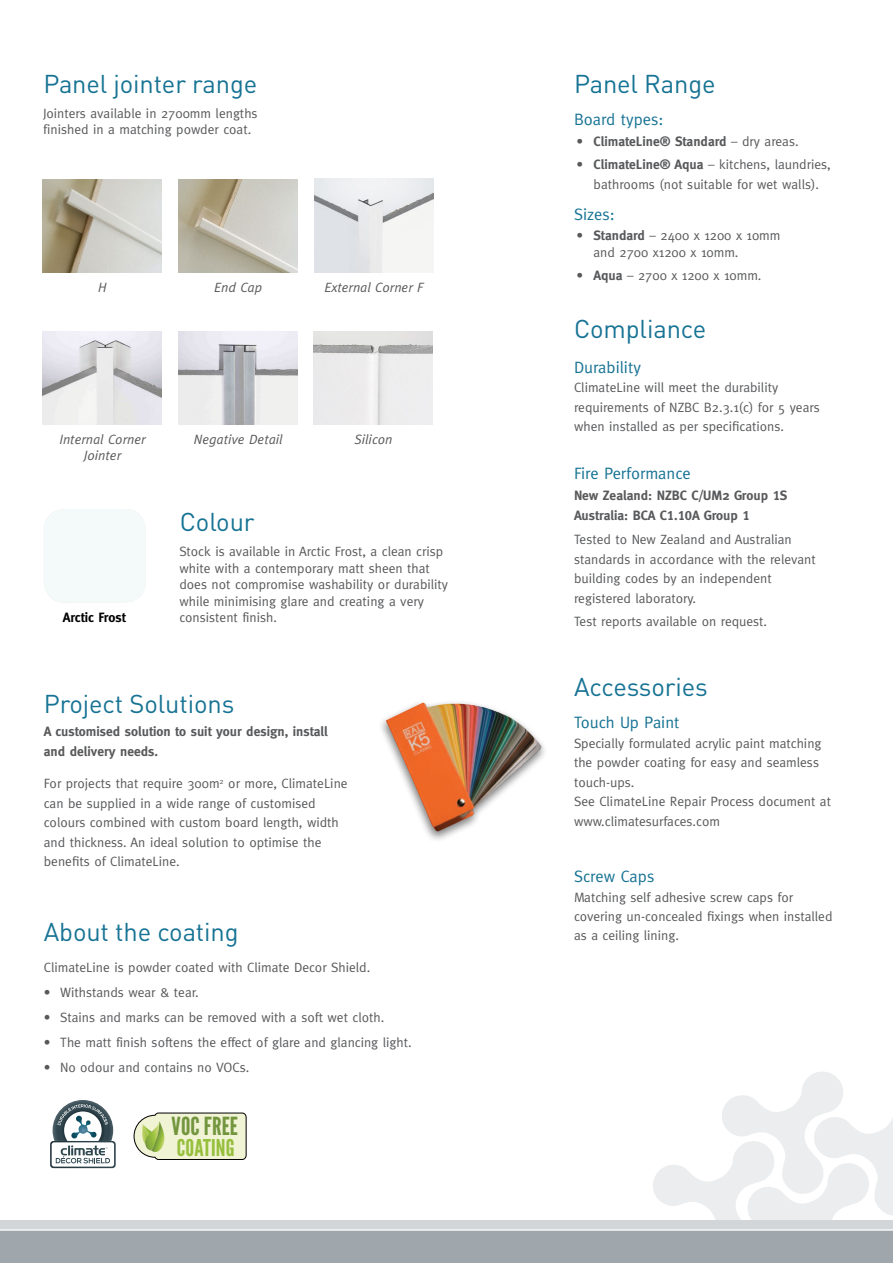
<style>
.page{position:relative;width:893px;height:1263px;background:#fff}
.page>*{position:absolute;margin:0;border:0;box-sizing:border-box;transform-origin:0 0}
.t1{font:25.5px "DIN";letter-spacing:-.005em;color:#177394}
.t2{font:24.9px "League Gothic";letter-spacing:.005em;color:#72953d;scale:1.06 1}
.t3{font:23.1px "League Gothic";letter-spacing:.005em;color:#96bf3d;scale:1.06 1}
.t4{font:16.5px "Meta";color:#177394}
.t5{font:13.5px/19.5px "Meta";color:#58595b}
.t6{font:700 13.5px/20.7px "Meta";color:#58595b}
.t7{font:italic 13.5px/16.5px "Meta";color:#58595b;text-align:center}
.t8{font:700 13.5px "Meta";color:#000}
.s1{font-weight:400}
.s2{font-weight:700}
.s3{font-family:"Meta Bold Caps";font-weight:400}
</style>
<div class="page">
<img style="left:179px;top:179px;width:119px;height:94px">
<img style="left:179px;top:331px;width:119px;height:94px">
<img style="left:314px;top:331px;width:119px;height:94px">
<img style="left:43px;top:179px;width:119px;height:94px">
<img style="left:43px;top:331px;width:119px;height:94px">
<img style="left:315px;top:179px;width:118px;height:93px">
<div style="left:377px;top:699px;width:171px;height:144px;background:#000;opacity:.5"></div>
<img style="left:386px;top:700px;width:157px;height:132px">
<svg style="left:0;top:1072px;width:893px;height:191px"></svg>
<h1 class="t1" style="left:43px;top:67px;width:215px">Panel jointer range</h1>
<p class="t5" style="left:43px;top:105px;width:216px;line-height:16.5px">Jointers available in 2700mm lengths finished in a matching powder coat.</p>
<p class="t7" style="left:98px;top:278px;width:10px">H</p>
<p class="t7" style="left:214px;top:278px;width:50px">End Cap</p>
<p class="t7" style="left:324px;top:278px;width:101px">External Corner F</p>
<p class="t7" style="left:59px;top:431px;width:88px">Internal Corner<br>Jointer</p>
<p class="t8" style="left:63px;top:610px;width:64px">Arctic Frost</p>
<p class="t7" style="left:194px;top:431px;width:90px">Negative Detail</p>
<p class="t7" style="left:354px;top:431px;width:40px">Silicon</p>
<h1 class="t1" style="left:180px;top:506px;width:76px">Colour</h1>
<p class="t5" style="left:179px;top:543px;width:270px;line-height:16.5px">Stock is available in Arctic Frost, a clean crisp white with a contemporary matt sheen that does not compromise washability or durability while minimising glare and creating a very consistent finish.</p>
<h1 class="t1" style="left:44px;top:688px;width:192px">Project Solutions</h1>
<p class="t6" style="left:44px;top:722px;width:286px;line-height:19.5px">A customised solution to suit your design, install and delivery needs.</p>
<p class="t5" style="left:44px;top:773px;width:305px">For projects that require 300m<sup>2</sup> or more, ClimateLine can be supplied in a wide range of customised colours combined with custom board length, width and thickness. An ideal solution to optimise the benefits of ClimateLine.</p>
<h1 class="t1" style="left:44px;top:916px;width:196px">About the coating</h1>
<p class="t5" style="left:44px;top:957px;width:328px">ClimateLine is powder coated with Climate Decor Shield.</p>
<p class="t5" style="left:44px;top:982px;width:156px">• Withstands wear &amp; tear.</p>
<p class="t5" style="left:44px;top:1007px;width:342px">• Stains and marks can be removed with a soft wet cloth.</p>
<p class="t5" style="left:44px;top:1032px;width:369px">• The matt finish softens the effect of glare and glancing light.</p>
<p class="t5" style="left:44px;top:1057px;width:207px">• No odour and contains no VOCs.</p>
<h2 class="t2" style="left:172px;top:1112px;width:64px">VOC FREE</h2>
<h3 class="t3" style="left:177px;top:1134px;width:56px">COATING</h3>
<h1 class="t1" style="left:574px;top:68px;width:143px">Panel Range</h1>
<p class="t4" style="left:574px;top:110px;width:91px">Board types:</p>
<p class="t6" style="left:577px;top:130px;width:224px">• ClimateLine® Standard <span class="s1">– dry areas.</span></p>
<p class="t5" style="left:577px;top:154px;width:256px;text-align:center"><span class="s2">• ClimateLine® Aqua</span> – kitchens, laundries, bathrooms (not suitable for wet walls).</p>
<p class="t4" style="left:574px;top:205px;width:42px">Sizes:</p>
<p class="t5" style="left:594px;top:227px;width:188px;line-height:16.5px;text-indent:-17px"><span class="s2">• Standard</span> – 2400 x 1200 x 10mm and 2700 x1200 x 10mm.</p>
<p class="t5" style="left:577px;top:266px;width:187px"><span class="s2">• Aqua</span> – 2700 x 1200 x 10mm.</p>
<h1 class="t1" style="left:574px;top:313px;width:134px">Compliance</h1>
<p class="t4" style="left:574px;top:357px;width:68px">Durability</p>
<p class="t5" style="left:574px;top:377px;width:247px">ClimateLine will meet the durability requirements of NZBC B2.3.1(c) for 5 years when installed as per specifications.</p>
<p class="t4" style="left:574px;top:464px;width:118px">Fire Performance</p>
<p class="t6" style="left:574px;top:484px;width:215px">New Zealand: NZBC C/UM2 Group <span class="s3">1</span>S<br>Australia: BCA C<span class="s3">1.10</span>A Group <span class="s3">1</span></p>
<p class="t5" style="left:574px;top:529px;width:243px">Tested to New Zealand and Australian standards in accordance with the relevant building codes by an independent registered laboratory.</p>
<p class="t5" style="left:574px;top:612px;width:195px">Test reports available on request.</p>
<h1 class="t1" style="left:574px;top:670px;width:135px">Accessories</h1>
<p class="t4" style="left:574px;top:713px;width:107px">Touch Up Paint</p>
<p class="t5" style="left:574px;top:733px;width:258px">Specially formulated acrylic paint matching the powder coating for easy and seamless touch-ups.<br>See ClimateLine Repair Process document at www.climatesurfaces.com</p>
<p class="t4" style="left:574px;top:867px;width:82px">Screw Caps</p>
<p class="t5" style="left:574px;top:887px;width:260px">Matching self adhesive screw caps for covering un-concealed fixings when installed as a ceiling lining.</p>
</div>
